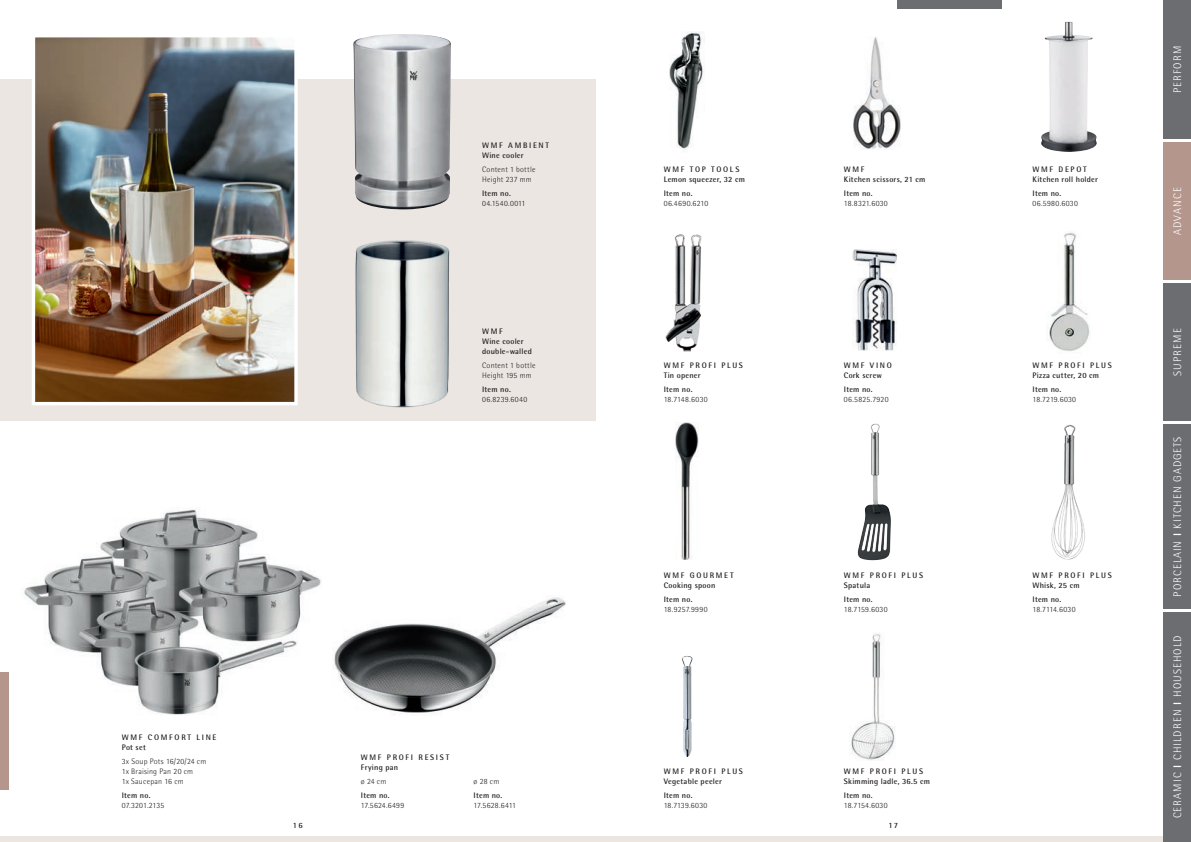
<style>
.page{position:relative;width:1191px;height:842px;background:#fff}
.page>*{position:absolute;margin:0;border:0;box-sizing:border-box;transform-origin:0 0}
.t1{font:300 11px "WMF Rotis";letter-spacing:.1em;color:#fff}
.t2{font:500 8px/10px "WMF Rotis";letter-spacing:.03em;color:#231f20}
.t3{font:300 8px/10px "WMF Rotis";letter-spacing:.025em;color:#231f20}
.t4{font:500 8px/10px "WMF Rotis";letter-spacing:.21em;color:#231f20}
.t5{font:300 8px "WMF Rotis";letter-spacing:.045em;color:#231f20}
.t6{font:500 8px/10px "WMF Rotis";letter-spacing:.055em;color:#231f20}
.t7{font:500 8px/10px "WMF Rotis";letter-spacing:.125em;color:#231f20}
.t8{font:300 8px "WMF Rotis";letter-spacing:-.005em;color:#231f20}
.s1{font-weight:500}
</style>
<div class="page">
<div style="left:0;top:836px;width:1191px;height:6px;background:#ece6e2"></div>
<div style="left:0;top:672px;width:9px;height:118px;background:#b5968d"></div>
<div style="left:897px;top:0;width:105px;height:9px;background:#6c6d70"></div>
<div style="left:0;top:80px;width:595px;height:341px;background:#ece6e2"></div>
<img style="left:1051px;top:424px;width:34px;height:136px">
<img style="left:857px;top:424px;width:34px;height:136px">
<img style="left:665px;top:234px;width:37px;height:118px">
<img style="left:852px;top:250px;width:44px;height:101px">
<img style="left:1041px;top:22px;width:55px;height:130px">
<img style="left:355px;top:240px;width:95px;height:168px">
<img style="left:682px;top:656px;width:11px;height:101px">
<img style="left:24px;top:509px;width:298px;height:206px">
<img style="left:333px;top:597px;width:232px;height:117px">
<img style="left:353px;top:34px;width:98px;height:175px">
<img style="left:669px;top:32px;width:35px;height:118px">
<img style="left:1049px;top:232px;width:41px;height:120px">
<img style="left:676px;top:423px;width:23px;height:136px">
<img style="left:851px;top:634px;width:44px;height:126px">
<img style="left:36px;top:38px;width:258px;height:363px">
<div style="left:32px;top:34px;width:266px;height:371px;border:3px solid #fff"></div>
<img style="left:854px;top:36px;width:46px;height:114px">
<div style="left:1162px;top:283px;width:29px;height:138px;background:#6c6d70"></div>
<div style="left:1162px;top:143px;width:29px;height:137px;background:#b5968d"></div>
<div style="left:1162px;top:0;width:29px;height:139px;background:#6c6d70"></div>
<div style="left:1162px;top:424px;width:29px;height:184px;background:#6c6d70"></div>
<div style="left:1162px;top:612px;width:29px;height:230px;background:#6c6d70"></div>
<p class="t4" style="left:122px;top:732px;width:96px">WMF COMFORT LINE<br>Pot set</p>
<p class="t3" style="left:122px;top:756px;width:86px">3x Soup Pots 16/20/24 cm<br>1x Braising Pan 20 cm<br>1x Saucepan 16 cm</p>
<p class="t2" style="left:122px;top:790px;width:30px">Item no.</p>
<p class="t3" style="left:122px;top:800px;width:44px">07.3201.2135</p>
<p class="t7" style="left:482px;top:140px;width:68px">WMF AMBIENT<br>Wine cooler</p>
<p class="t3" style="left:482px;top:164px;width:55px">Content 1 bottle<br>Height 237 mm</p>
<p class="t2" style="left:482px;top:188px;width:30px">Item no.</p>
<p class="t5" style="left:482px;top:199px;width:45px">04.1540.0011</p>
<p class="t2" style="left:482px;top:326px;width:51px">WMF<br>Wine cooler double-walled</p>
<p class="t3" style="left:482px;top:360px;width:55px">Content 1 bottle<br>Height 195 mm</p>
<p class="t2" style="left:482px;top:384px;width:30px">Item no.</p>
<p class="t5" style="left:482px;top:395px;width:47px">06.8239.6040</p>
<p class="t4" style="left:361px;top:752px;width:90px">WMF PROFI RESIST<br>Frying pan</p>
<p class="t3" style="left:361px;top:776px;width:27px">ø 24 cm</p>
<p class="t2" style="left:361px;top:790px;width:30px">Item no.</p>
<p class="t3" style="left:361px;top:800px;width:45px">17.5624.6499</p>
<p class="t3" style="left:473px;top:776px;width:27px">ø 28 cm</p>
<p class="t2" style="left:473px;top:790px;width:30px">Item no.</p>
<p class="t3" style="left:473px;top:800px;width:44px">17.5628.6411</p>
<p class="t2" style="left:664px;top:164px;width:83px">WMF TOP TOOLS<br>Lemon squeezer, 32 cm</p>
<p class="t2" style="left:664px;top:188px;width:30px">Item no.</p>
<p class="t5" style="left:664px;top:199px;width:46px">06.4690.6210</p>
<p class="t2" style="left:844px;top:164px;width:83px">WMF<br>Kitchen scissors, 21 cm</p>
<p class="t2" style="left:844px;top:188px;width:30px">Item no.</p>
<p class="t3" style="left:844px;top:198px;width:45px">18.8321.6030</p>
<p class="t4" style="left:664px;top:360px;width:81px">WMF PROFI PLUS<br>Tin opener</p>
<p class="t2" style="left:664px;top:384px;width:30px">Item no.</p>
<p class="t3" style="left:664px;top:394px;width:45px">18.7148.6030</p>
<p class="t2" style="left:844px;top:360px;width:49px">WMF VINO<br>Cork screw</p>
<p class="t2" style="left:844px;top:384px;width:30px">Item no.</p>
<p class="t3" style="left:844px;top:394px;width:46px">06.5825.7920</p>
<p class="t2" style="left:664px;top:570px;width:71px">WMF GOURMET<br>Cooking spoon</p>
<p class="t2" style="left:664px;top:594px;width:30px">Item no.</p>
<p class="t3" style="left:664px;top:604px;width:45px">18.9257.9990</p>
<p class="t4" style="left:844px;top:570px;width:81px">WMF PROFI PLUS<br>Spatula</p>
<p class="t2" style="left:844px;top:594px;width:30px">Item no.</p>
<p class="t3" style="left:844px;top:604px;width:45px">18.7159.6030</p>
<p class="t2" style="left:664px;top:766px;width:81px">WMF PROFI PLUS<br>Vegetable peeler</p>
<p class="t2" style="left:664px;top:790px;width:30px">Item no.</p>
<p class="t3" style="left:664px;top:800px;width:45px">18.7139.6030</p>
<p class="t2" style="left:844px;top:766px;width:88px">WMF PROFI PLUS<br>Skimming ladle, 36.5 cm</p>
<p class="t2" style="left:844px;top:790px;width:30px">Item no.</p>
<p class="t3" style="left:844px;top:800px;width:45px">18.7154.6030</p>
<p class="t2" style="left:293px;top:820px;width:11px">16</p>
<p class="t2" style="left:888px;top:820px;width:11px">17</p>
<p class="t2" style="left:1032px;top:164px;width:67px">WMF DEPOT<br>Kitchen roll holder</p>
<p class="t2" style="left:1032px;top:188px;width:30px">Item no.</p>
<p class="t5" style="left:1032px;top:199px;width:47px">06.5980.6030</p>
<p class="t6" style="left:1032px;top:360px;width:81px">WMF PROFI PLUS<br>Pizza cutter, 20 cm</p>
<p class="t2" style="left:1032px;top:384px;width:30px">Item no.</p>
<p class="t3" style="left:1032px;top:394px;width:45px">18.7219.6030</p>
<p class="t4" style="left:1032px;top:570px;width:81px">WMF PROFI PLUS<br>Whisk, 25 cm</p>
<p class="t2" style="left:1032px;top:594px;width:30px">Item no.</p>
<p class="t8" style="left:1032px;top:605px;width:44px">18.7114.6030</p>
<h1 class="t1" style="left:1171px;top:93px;width:49px;rotate:-90deg">PERFORM</h1>
<h1 class="t1" style="left:1171px;top:235px;width:49px;rotate:-90deg">ADVANCE</h1>
<h1 class="t1" style="left:1171px;top:376px;width:49px;rotate:-90deg">SUPREME</h1>
<h1 class="t1" style="left:1171px;top:596px;width:162px;rotate:-90deg">PORCELAIN <span class="s1">I</span> KITCHEN GADGETS</h1>
<h1 class="t1" style="left:1171px;top:818px;width:184px;rotate:-90deg">CERAMIC <span class="s1">I</span> CHILDREN <span class="s1">I</span> HOUSEHOLD</h1>
</div>
